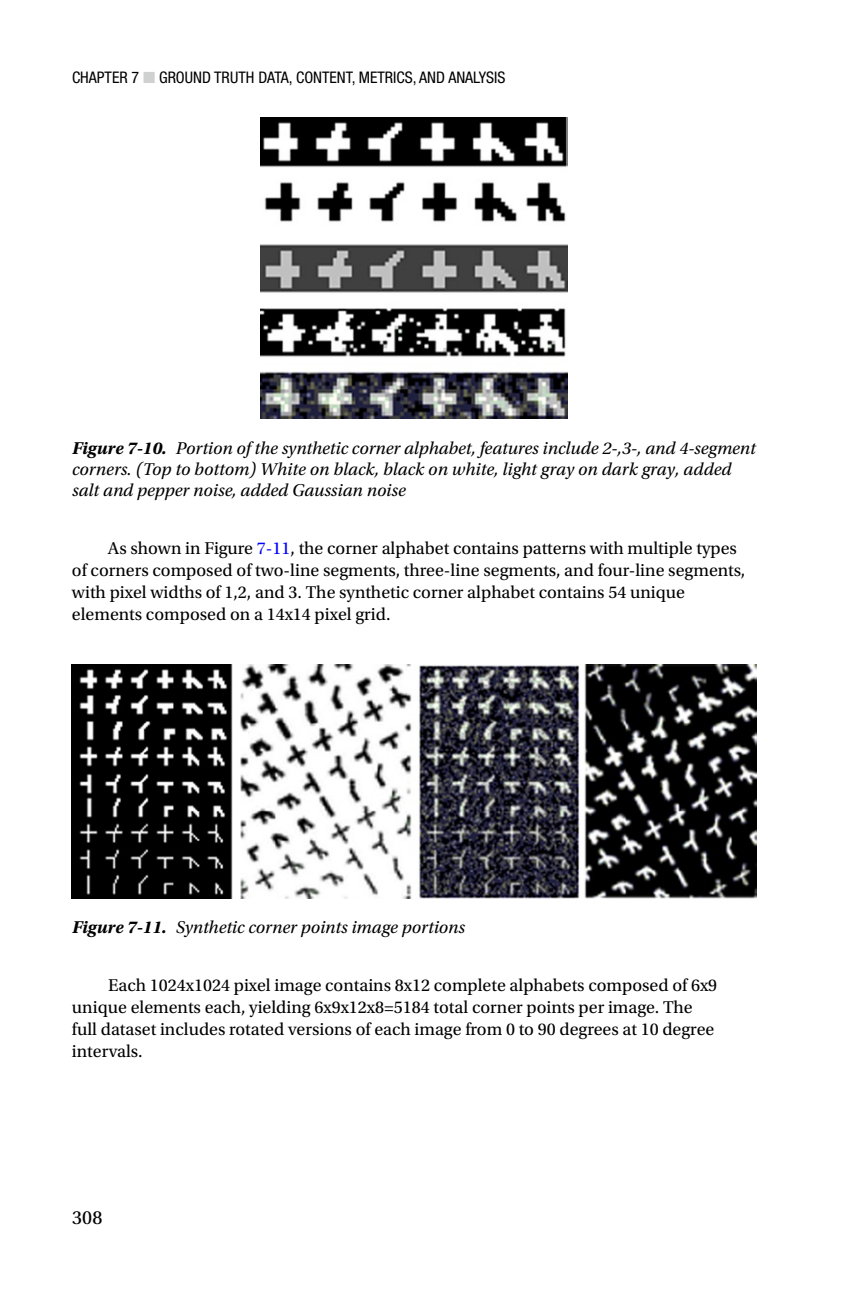
<style>
.page{position:relative;width:864px;height:1296px;background:#fff}
.page>*{position:absolute;margin:0;border:0;box-sizing:border-box;transform-origin:0 0}
.t1{font:20px "Utopia Std";color:#000}
.t2{font:18px/22px "Utopia Std";color:#000}
.t3{font:italic 18px/21px "Utopia Std";color:#000}
.t4{font:condensed 16px "Helvetica Neue";color:#000}
.s1{color:#cfd0d0}
.s2{font-weight:700}
.s3{color:#0000fa}
</style>
<div class="page">
<img style="left:260px;top:118px;width:308px;height:300px">
<img style="left:72px;top:665px;width:684px;height:233px">
<p class="t4" style="left:72px;top:69px;width:435px">CHAPTER 7 <span class="s1">■</span> GROUND TRUTH DATA, CONTENT, METRICS, AND ANALYSIS</p>
<p class="t3" style="left:72px;top:438px;width:685px"><span class="s2">Figure 7-10.</span> Portion of the synthetic corner alphabet, features include 2-,3-, and 4-segment corners. (Top to bottom) White on black, black on white, light gray on dark gray, added salt and pepper noise, added Gaussian noise</p>
<p class="t2" style="left:72px;top:537px;width:675px;text-indent:36px">As shown in Figure <span class="s3">7-11</span>, the corner alphabet contains patterns with multiple types of corners composed of two-line segments, three-line segments, and four-line segments, with pixel widths of 1,2, and 3. The synthetic corner alphabet contains 54 unique elements composed on a 14x14 pixel grid.</p>
<p class="t3" style="left:72px;top:917px;width:395px"><span class="s2">Figure 7-11.</span> Synthetic corner points image portions</p>
<p class="t2" style="left:72px;top:974px;width:647px;text-indent:36px">Each 1024x1024 pixel image contains 8x12 complete alphabets composed of 6x9 unique elements each, yielding 6x9x12x8=5184 total corner points per image. The full dataset includes rotated versions of each image from 0 to 90 degrees at 10 degree intervals.</p>
<p class="t1" style="left:72px;top:1207px;width:32px">308</p>
</div>
